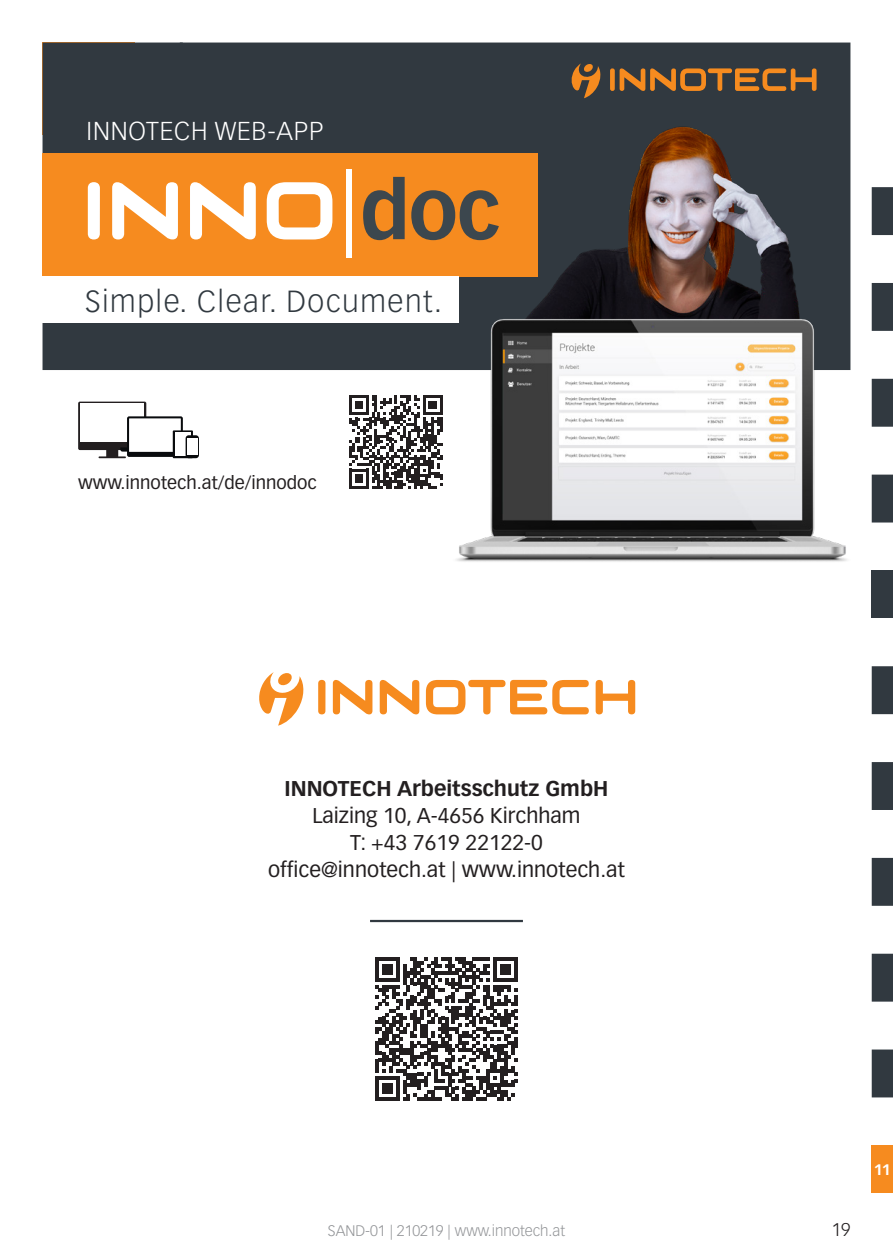
<style>
.page{position:relative;width:893px;height:1259px;background:#fff}
.page>*{position:absolute;margin:0;border:0;box-sizing:border-box;transform-origin:0 0}
.t1{font:700 80.1px "Vectora LT Pro";color:#3c474e}
.Titelblatt-Subtitle{font:300 30px "Vectora LT Pro";letter-spacing:.05em;color:#313940}
.Titelblatt-Subtitle-2{font:300 25.5px "Vectora LT Pro";letter-spacing:.03em;color:#fff}
.aufzählung{font:21px "Vectora LT Pro";color:#231f20}
.aufzählung-2{font:700 21px "Vectora LT Pro";color:#231f20}
.aufzählung-3{font:18px "Vectora LT Pro";color:#231f20}
.t2{font:300 18px "Vectora LT Pro";color:#231f20}
.t3{font:300 15px "Vectora LT Pro";color:#939598}
.t4{font:700 15px "Vectora LT Pro";color:#fff}
.s1{font-weight:400;font-size:88.2px;color:#fff}
</style>
<div class="page">
<svg style="left:872px;top:187px;width:21px;height:910px"></svg>
<div style="left:872px;top:570px;width:21px;height:48px;background:#313940"></div>
<div style="left:872px;top:1145px;width:21px;height:48px;background:#f68b1f"></div>
<svg style="left:375px;top:957px;width:143px;height:143px"></svg>
<hr style="left:370px;top:920px;width:153px;height:2px;background:#313940">
<svg style="left:259px;top:672px;width:45px;height:53px"></svg>
<svg style="left:596px;top:680px;width:39px;height:34px"></svg>
<svg style="left:426px;top:680px;width:163px;height:34px"></svg>
<svg style="left:380px;top:680px;width:39px;height:34px"></svg>
<svg style="left:333px;top:680px;width:39px;height:34px"></svg>
<div style="left:318px;top:680px;width:7px;height:34px;background:#f68b1f;border-radius:4px"></div>
<div style="left:43px;top:43px;width:807px;height:327px;background:#313940"></div>
<img style="left:492px;top:117px;width:324px;height:172px">
<img style="left:446px;top:289px;width:431px;height:299px">
<div style="left:43px;top:153px;width:495px;height:123px;background:#f68b1f"></div>
<svg style="left:267px;top:182px;width:65px;height:57px"></svg>
<svg style="left:190px;top:182px;width:66px;height:57px"></svg>
<svg style="left:112px;top:182px;width:66px;height:57px"></svg>
<div style="left:88px;top:182px;width:12px;height:57px;background:#fff;border-radius:6px"></div>
<svg style="left:186px;top:435px;width:13px;height:23px"></svg>
<div style="left:187px;top:438px;width:11px;height:16px;background:#fff"></div>
<svg style="left:78px;top:401px;width:116px;height:57px"></svg>
<svg style="left:571px;top:63px;width:30px;height:35px"></svg>
<svg style="left:620px;top:68px;width:197px;height:23px;background:#8b5e30"></svg>
<div style="left:610px;top:68px;width:5px;height:23px;background:#f68b1f;border-radius:2px"></div>
<div style="left:43px;top:276px;width:416px;height:47px;background:#fff"></div>
<svg style="left:349px;top:395px;width:94px;height:94px"></svg>
<p class="Titelblatt-Subtitle-2" style="left:87px;top:115px;width:239px">INNOTECH WEB-APP</p>
<p class="t1" style="left:340px;top:162px;width:160px"><span class="s1">|</span>doc</p>
<p class="Titelblatt-Subtitle" style="left:85px;top:283px;width:358px">Simple. Clear. Document.</p>
<p class="aufzählung-3" style="left:78px;top:472px;width:240px">www.innotech.at/de/innodoc</p>
<p class="aufzählung-2" style="left:285px;top:775px;width:325px">INNOTECH Arbeitsschutz GmbH</p>
<p class="aufzählung" style="left:312px;top:803px;width:270px">Laizing 10, A-4656 Kirchham</p>
<p class="aufzählung" style="left:350px;top:830px;width:194px">T: +43 7619 22122-0</p>
<p class="aufzählung" style="left:268px;top:857px;width:358px">office@innotech.at | www.innotech.at</p>
<p class="t3" style="left:328px;top:1221px;width:239px">SAND-01 | 210219 | www.innotech.at</p>
<p class="t2" style="left:832px;top:1218px;width:20px">19</p>
<p class="t4" style="left:874px;top:1160px;width:19px">11</p>
</div>
